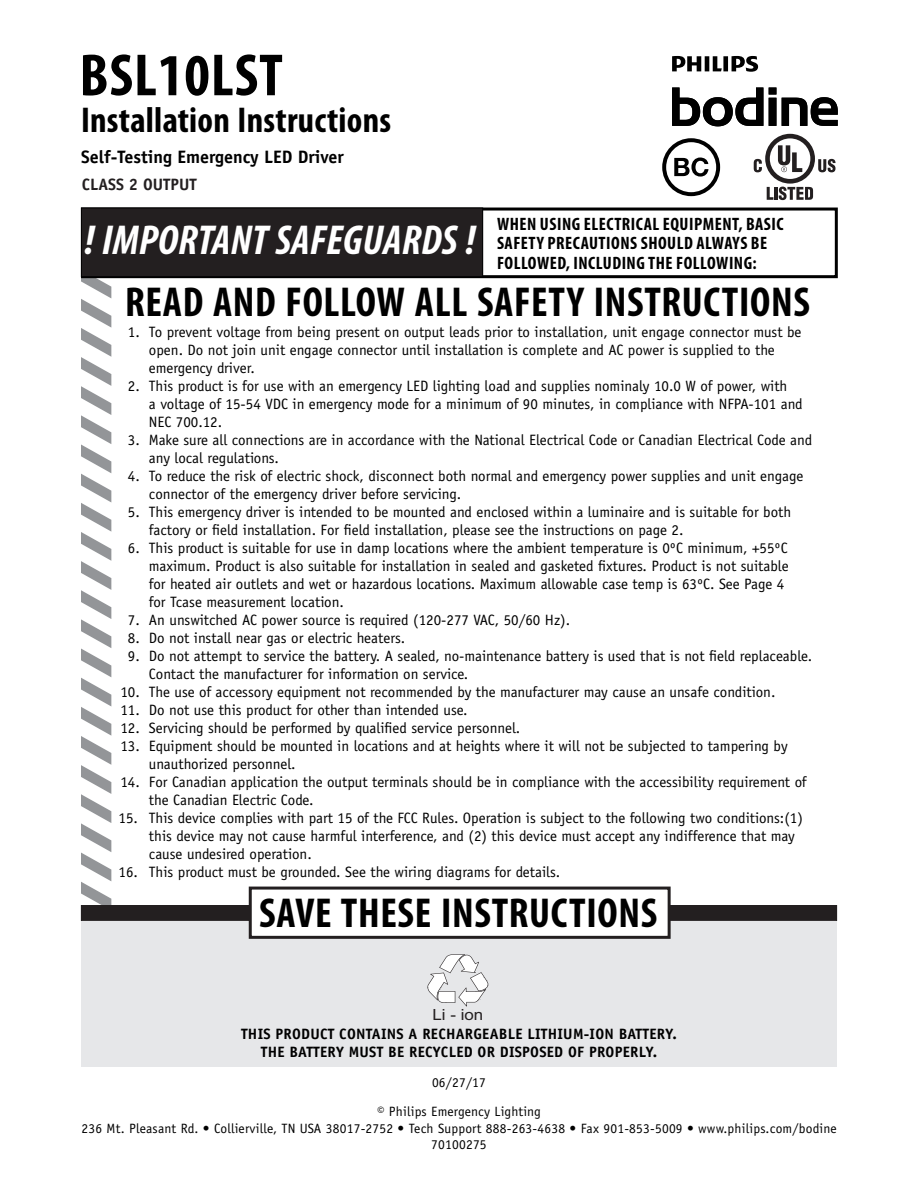
<style>
.page{position:relative;width:918px;height:1188px;background:#fff}
.page>*{position:absolute;margin:0;border:0;box-sizing:border-box;transform-origin:0 0}
.MODEL{font:700 condensed 60px "Myriad Pro";letter-spacing:.015em;color:#000}
.t1{font:700 condensed 42px "Myriad Pro";letter-spacing:.015em;color:#000}
.Important_SafeGuar{font:italic 700 condensed 42px "Myriad Pro";letter-spacing:.005em;color:#fff}
.Installation_Instruc{font:700 condensed 36px "Myriad Pro";letter-spacing:.01em;color:#000}
.Warning{font:700 condensed 18px "Myriad Pro";letter-spacing:.03em;color:#000}
.Model{font:700 18px "Officina Sans";color:#000}
.Patent_Number{font:700 16.5px "Officina Sans";color:#231f20}
.t2{font:15.45px "Arial";color:#231f20;scale:1.1 1}
.Safety_Instructions{font:15px/18px "Officina Sans";color:#000}
.Recycle_-_Battery{font:700 15px "Officina Sans";letter-spacing:.015em;color:#000}
.Address{font:13.5px "Officina Sans";letter-spacing:.015em;color:#000}
</style>
<div class="page">
<svg style="left:81px;top:278px;width:30px;height:627px"></svg>
<div style="left:81px;top:905px;width:756px;height:162px;background:#e6e7e9"></div>
<div style="left:250px;top:888px;width:419px;height:49px;background:#fff"></div>
<div style="left:249px;top:887px;width:422px;height:52px;border:3px solid #231f20"></div>
<div style="left:669px;top:906px;width:168px;height:14px;background:#231f20"></div>
<div style="left:668px;top:905px;width:169px;height:16px;border:1px solid #231f20"></div>
<svg style="left:428px;top:954px;width:60px;height:52px"></svg>
<div style="left:81px;top:208px;width:757px;height:70px;background:#fff;border:3px solid #000"></div>
<div style="left:81px;top:208px;width:402px;height:69px;background:#231f20"></div>
<div style="left:81px;top:208px;width:402px;height:69px;border:1px solid #000"></div>
<div style="left:662px;top:138px;width:58px;height:58px;border:4px solid #000;border-radius:50%"></div>
<svg style="left:674px;top:158px;width:34px;height:19px"></svg>
<svg style="left:754px;top:134px;width:82px;height:66px"></svg>
<div style="left:81px;top:906px;width:168px;height:14px;background:#231f20"></div>
<div style="left:81px;top:905px;width:169px;height:16px;border:1px solid #231f20"></div>
<svg style="left:672px;top:56px;width:86px;height:16px"></svg>
<svg style="left:672px;top:88px;width:166px;height:38px"></svg>
<p class="MODEL" style="left:80px;top:42px;width:205px">BSL10LST</p>
<p class="Installation_Instruc" style="left:81px;top:100px;width:312px">Installation Instructions</p>
<p class="Model" style="left:81px;top:145px;width:264px">Self-Testing Emergency LED Driver</p>
<p class="Patent_Number" style="left:82px;top:174px;width:116px">CLASS 2 OUTPUT</p>
<p class="Important_SafeGuar" style="left:85px;top:218px;width:392px">! IMPORTANT SAFEGUARDS !</p>
<p class="Warning" style="left:497px;top:214px;width:288px">WHEN USING ELECTRICAL EQUIPMENT, BASIC</p>
<p class="Warning" style="left:497px;top:233px;width:272px">SAFETY PRECAUTIONS SHOULD ALWAYS BE</p>
<p class="Warning" style="left:497px;top:253px;width:261px">FOLLOWED, INCLUDING THE FOLLOWING:</p>
<p class="t1" style="left:125px;top:279px;width:686px">READ AND FOLLOW ALL SAFETY INSTRUCTIONS</p>
<p class="Safety_Instructions" style="left:149px;top:323px;width:654px;text-indent:-21px">1. To prevent voltage from being present on output leads prior to installation, unit engage connector must be open. Do not join unit engage connector until installation is complete and AC power is supplied to the emergency driver.</p>
<p class="Safety_Instructions" style="left:149px;top:377px;width:655px;text-indent:-21px">2. This product is for use with an emergency LED lighting load and supplies nominaly 10.0 W of power, with<br>a voltage of 15-54 VDC in emergency mode for a minimum of 90 minutes, in compliance with NFPA-101 and<br>NEC 700.12.</p>
<p class="Safety_Instructions" style="left:149px;top:431px;width:665px;text-indent:-21px">3. Make sure all connections are in accordance with the National Electrical Code or Canadian Electrical Code and any local regulations.</p>
<p class="Safety_Instructions" style="left:149px;top:467px;width:656px;text-indent:-21px">4. To reduce the risk of electric shock, disconnect both normal and emergency power supplies and unit engage connector of the emergency driver before servicing.</p>
<p class="Safety_Instructions" style="left:149px;top:503px;width:644px;text-indent:-21px">5. This emergency driver is intended to be mounted and enclosed within a luminaire and is suitable for both factory or field installation. For field installation, please see the instructions on page 2.</p>
<p class="Safety_Instructions" style="left:149px;top:539px;width:641px;text-indent:-21px">6. This product is suitable for use in damp locations where the ambient temperature is 0ºC minimum, +55ºC maximum. Product is also suitable for installation in sealed and gasketed fixtures. Product is not suitable for heated air outlets and wet or hazardous locations. Maximum allowable case temp is 63ºC. See Page 4 for Tcase measurement location.</p>
<p class="Safety_Instructions" style="left:128px;top:611px;width:444px">7. An unswitched AC power source is required (120-277 VAC, 50/60 Hz).</p>
<p class="Safety_Instructions" style="left:128px;top:629px;width:279px">8. Do not install near gas or electric heaters.</p>
<p class="Safety_Instructions" style="left:149px;top:647px;width:665px;text-indent:-21px">9. Do not attempt to service the battery. A sealed, no-maintenance battery is used that is not field replaceable.<br>Contact the manufacturer for information on service.</p>
<p class="Safety_Instructions" style="left:120px;top:683px;width:657px">10. The use of accessory equipment not recommended by the manufacturer may cause an unsafe condition.</p>
<p class="Safety_Instructions" style="left:120px;top:701px;width:349px">11. Do not use this product for other than intended use.</p>
<p class="Safety_Instructions" style="left:120px;top:719px;width:401px">12. Servicing should be performed by qualified service personnel.</p>
<p class="Safety_Instructions" style="left:149px;top:737px;width:640px;text-indent:-28px">13. Equipment should be mounted in locations and at heights where it will not be subjected to tampering by unauthorized personnel.</p>
<p class="Safety_Instructions" style="left:149px;top:773px;width:659px;text-indent:-28px">14. For Canadian application the output terminals should be in compliance with the accessibility requirement of the Canadian Electric Code.</p>
<p class="Safety_Instructions" style="left:149px;top:809px;width:656px;text-indent:-30px">15. This device complies with part 15 of the FCC Rules. Operation is subject to the following two conditions:(1) this device may not cause harmful interference, and (2) this device must accept any indifference that may cause undesired operation.</p>
<p class="Safety_Instructions" style="left:119px;top:863px;width:443px">16. This product must be grounded. See the wiring diagrams for details.</p>
<p class="t1" style="left:259px;top:889px;width:400px">SAVE THESE INSTRUCTIONS</p>
<p class="t2" style="left:432px;top:1006px;width:48px">Li - ion</p>
<p class="Recycle_-_Battery" style="left:241px;top:1024px;width:437px">THIS PRODUCT CONTAINS A RECHARGEABLE LITHIUM-ION BATTERY.</p>
<p class="Recycle_-_Battery" style="left:261px;top:1042px;width:398px">THE BATTERY MUST BE RECYCLED OR DISPOSED OF PROPERLY.</p>
<p class="Address" style="left:432px;top:1074px;width:55px">06/27/17</p>
<p class="Address" style="left:377px;top:1104px;width:166px">© Philips Emergency Lighting</p>
<p class="Address" style="left:81px;top:1120px;width:757px">236 Mt. Pleasant Rd. • Collierville, TN USA 38017-2752 • Tech Support 888-263-4638 • Fax 901-853-5009 • www.philips.com/bodine</p>
<p class="Address" style="left:431px;top:1136px;width:57px">70100275</p>
</div>
